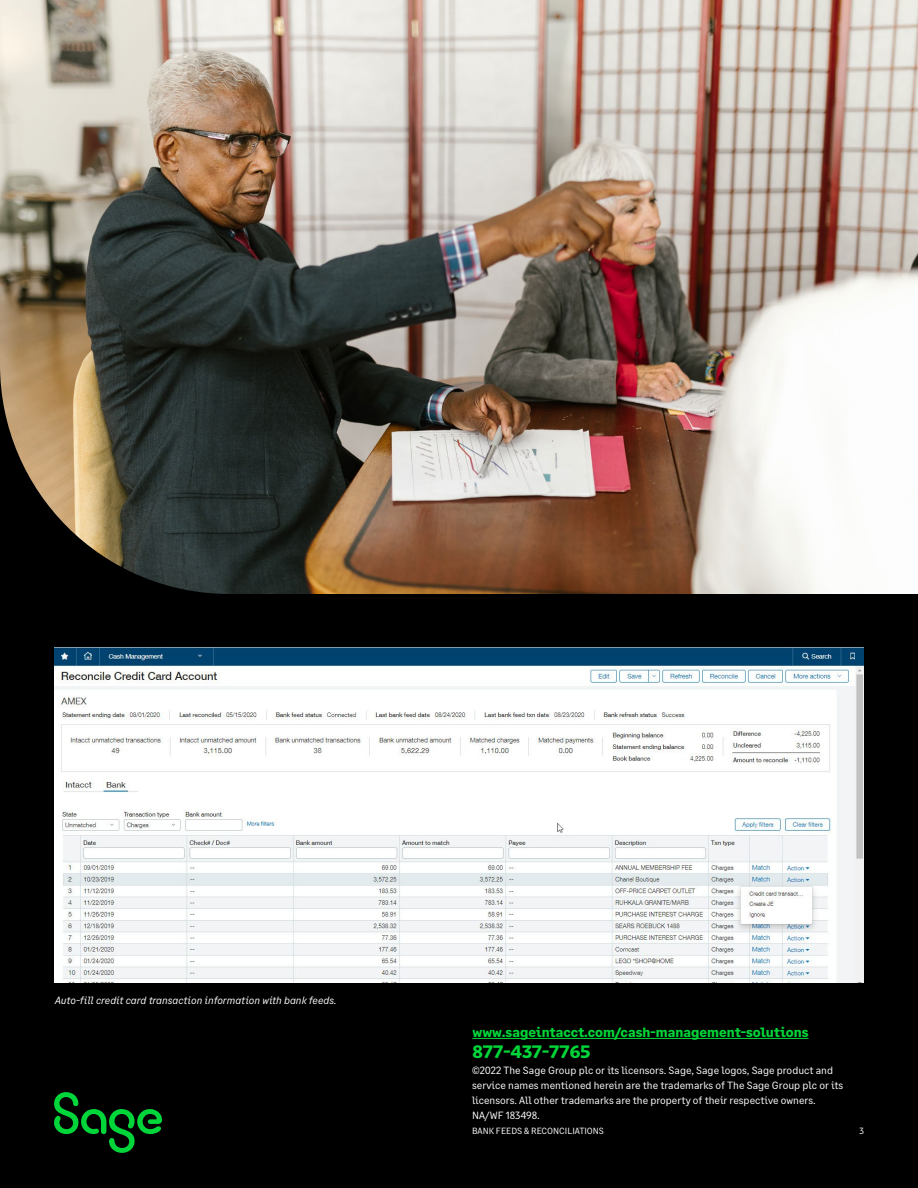
<style>
.page{position:relative;width:918px;height:1188px;background:#000}
.page>*{position:absolute;margin:0;border:0;box-sizing:border-box;transform-origin:0 0}
.t1{font:700 18px "Sage Text";color:#00d639}
.t2{font:700 13.5px "Sage Text";color:#00d639}
.t3{font:10.5px/15px "Sage Text";color:#fff}
.t4{font:italic 10.5px "Sage Text";color:#fff}
.t5{font:9px "Sage Text";color:#fff}
</style>
<div class="page">
<img style="left:0;top:0;width:918px;height:594px">
<img style="left:54px;top:648px;width:810px;height:335px">
<hr style="left:472px;top:1038px;width:336px;height:1px;background:#00d639">
<svg style="left:54px;top:1092px;width:108px;height:61px"></svg>
<p class="t4" style="left:55px;top:994px;width:283px">Auto-fill credit card transaction information with bank feeds.</p>
<p class="t2" style="left:472px;top:1023px;width:337px">www.sageintacct.com/cash-management-solutions</p>
<h1 class="t1" style="left:472px;top:1040px;width:120px">877-437-7765</h1>
<p class="t3" style="left:472px;top:1063px;width:373px">©2022 The Sage Group plc or its licensors. Sage, Sage logos, Sage product and service names mentioned herein are the trademarks of The Sage Group plc or its licensors. All other trademarks are the property of their respective owners.<br>NA/WF 183498.</p>
<p class="t5" style="left:472px;top:1125px;width:133px">BANK FEEDS &amp; RECONCILIATIONS</p>
<p class="t5" style="left:859px;top:1125px;width:6px">3</p>
</div>
